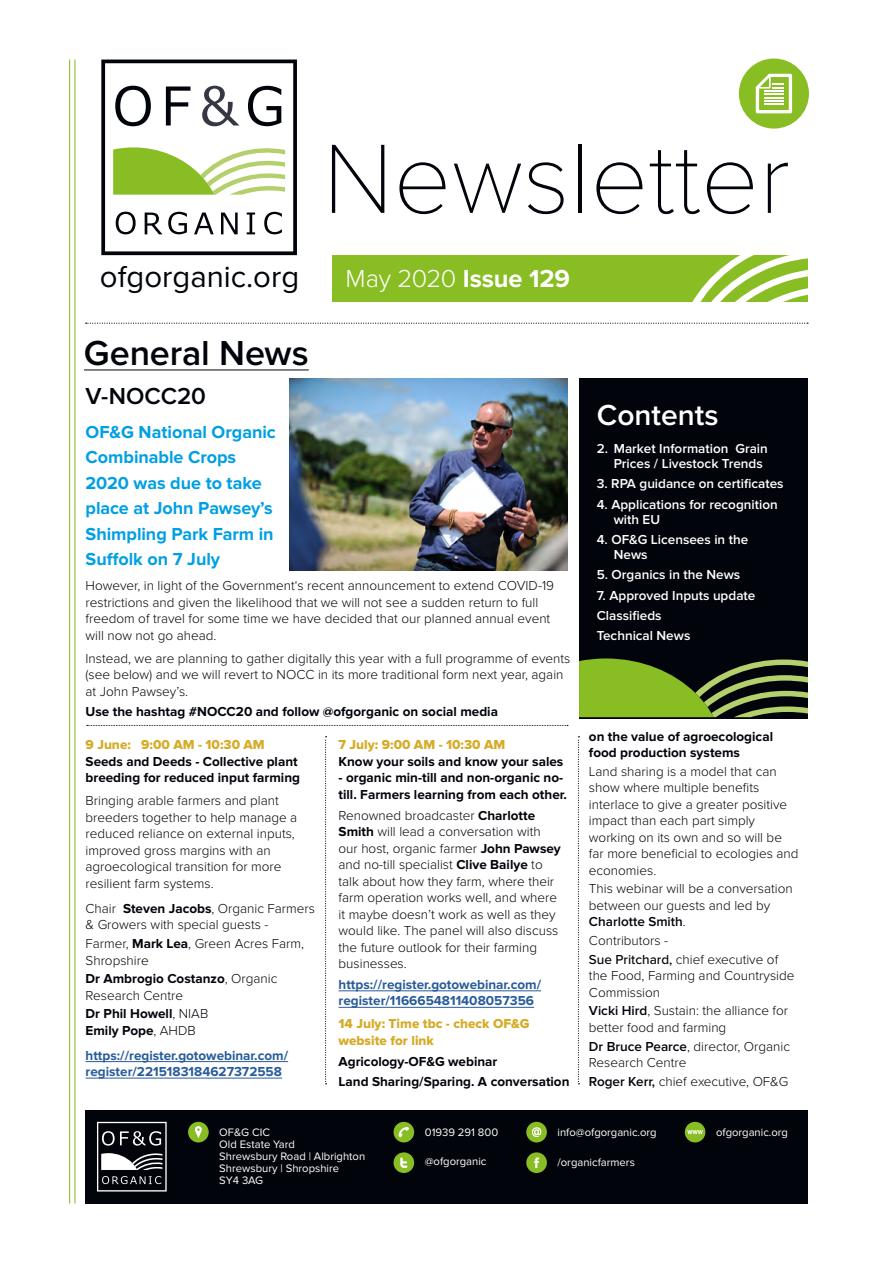
<style>
.page{position:relative;width:893px;height:1263px;background:#fff}
.page>*{position:absolute;margin:0;border:0;box-sizing:border-box;transform-origin:0 0}
.t1{font:100 102px "Proxima Nova T";color:#01040a}
.t2{font:600 36px "Proxima Nova";letter-spacing:-.005em;color:#01040a}
.t3{font:31.2px "Proxima Nova";color:#01040a}
.t4{font:600 30px "Proxima Nova";color:#fff}
.t5{font:700 25.5px "Proxima Nova";letter-spacing:-.005em;color:#fff}
.t6{font:600 24px "Proxima Nova";color:#01040a}
.t7{font:700 18px/25.5px "Proxima Nova";letter-spacing:-.005em;color:#009fe3}
.t8{font:300 13.5px/16.5px "Proxima Nova";color:#01040a}
.t9{font:700 13.5px/16.5px "Proxima Nova";color:#01040a}
.t10{font:600 13.5px/15px "Proxima Nova";color:#fff}
.t11{font:700 13.5px/16.5px "Proxima Nova";color:#275b9b}
.t12{font:13.5px/16.5px "Proxima Nova Extrabld";color:#d5ab27}
.t13{font:11.25px/12px "Proxima Nova";color:#fff}
.s1{font-weight:300}
.s2{font-family:"Proxima Nova Extrabld";font-weight:400;color:#d5ab27}
.s3{font-weight:700}
.s4{font-weight:600}
.s5{font-weight:500}
</style>
<div class="page">
<div style="left:332px;top:255px;width:476px;height:47px;background:#89bd24"></div>
<svg style="left:692px;top:255px;width:116px;height:47px"></svg>
<hr style="left:74px;top:60px;width:1px;height:1143px;background:#89bd24">
<hr style="left:69px;top:60px;width:1px;height:1143px;background:#89bd24">
<svg style="left:101px;top:60px;width:196px;height:195px"></svg>
<svg style="left:86px;top:323px;width:722px;height:1px"></svg>
<div style="left:739px;top:59px;width:70px;height:70px;background:#89bd24;border-radius:50%"></div>
<svg style="left:756px;top:74px;width:36px;height:39px"></svg>
<div style="left:85px;top:1110px;width:723px;height:93px;background:#01040a"></div>
<div style="left:188px;top:1122px;width:21px;height:20px;background:#89bd24;border-radius:50%"></div>
<svg style="left:195px;top:1126px;width:7px;height:12px"></svg>
<div style="left:393px;top:1152px;width:21px;height:21px;background:#89bd24;border-radius:50%"></div>
<svg style="left:400px;top:1157px;width:7px;height:11px"></svg>
<div style="left:393px;top:1122px;width:21px;height:20px;background:#89bd24;border-radius:50%"></div>
<svg style="left:399px;top:1127px;width:10px;height:10px"></svg>
<div style="left:526px;top:1122px;width:21px;height:20px;background:#89bd24;border-radius:50%"></div>
<svg style="left:532px;top:1127px;width:9px;height:10px"></svg>
<div style="left:526px;top:1152px;width:21px;height:21px;background:#89bd24;border-radius:50%"></div>
<svg style="left:534px;top:1157px;width:5px;height:11px"></svg>
<div style="left:685px;top:1122px;width:20px;height:20px;background:#89bd24;border-radius:50%"></div>
<svg style="left:687px;top:1130px;width:16px;height:4px"></svg>
<svg style="left:97px;top:1122px;width:70px;height:69px"></svg>
<div style="left:579px;top:378px;width:228px;height:341px;background:#01040a"></div>
<svg style="left:579px;top:658px;width:228px;height:59px"></svg>
<hr style="left:86px;top:1061px;width:202px;height:1px;background:#275b9b">
<hr style="left:86px;top:1078px;width:196px;height:1px;background:#275b9b">
<hr style="left:339px;top:990px;width:202px;height:1px;background:#275b9b">
<hr style="left:339px;top:1007px;width:195px;height:1px;background:#275b9b">
<hr style="left:84px;top:370px;width:225px;height:1px;background:#01040a">
<svg style="left:325px;top:736px;width:2px;height:348px"></svg>
<svg style="left:87px;top:725px;width:481px;height:1px"></svg>
<img style="left:289px;top:378px;width:278px;height:193px">
<svg style="left:578px;top:736px;width:1px;height:348px"></svg>
<h3 class="t3" style="left:100px;top:259px;width:201px">ofgorganic.org</h3>
<p class="t2" style="left:84px;top:333px;width:226px">General News</p>
<h1 class="t1" style="left:323px;top:120px;width:469px">Newsletter</h1>
<p class="t5" style="left:345px;top:264px;width:226px"><span class="s1">May 2020</span> Issue 129</p>
<p class="t6" style="left:86px;top:382px;width:122px">V-NOCC20</p>
<p class="t7" style="left:86px;top:420px;width:192px">OF&amp;G National Organic<br>Combinable Crops<br>2020 was due to take place at John Pawsey’s<br>Shimpling Park Farm in<br>Suffolk on 7 July</p>
<p class="t8" style="left:86px;top:578px;width:470px">However, in light of the Government‘s recent announcement to extend COVID-19 restrictions and given the likelihood that we will not see a sudden return to full freedom of travel for some time we have decided that our planned annual event will now not go ahead.</p>
<p class="t8" style="left:86px;top:650px;width:486px">Instead, we are planning to gather digitally this year with a full programme of events (see below) and we will revert to NOCC in its more traditional form next year, again at John Pawsey’s.</p>
<p class="t9" style="left:86px;top:704px;width:414px">Use the hashtag #NOCC20 and follow @ofgorganic on social media</p>
<p class="t9" style="left:86px;top:737px;width:216px"><span class="s2">9 June: 9:00 AM - 10:30 AM<br></span>Seeds and Deeds - Collective plant breeding for reduced input farming</p>
<p class="t8" style="left:86px;top:793px;width:213px">Bringing arable farmers and plant breeders together to help manage a reduced reliance on external inputs, improved gross margins with an agroecological transition for more resilient farm systems.</p>
<p class="t8" style="left:86px;top:900px;width:231px">Chair <span class="s3">Steven Jacobs</span>, Organic Farmers &amp; Growers with special guests -</p>
<p class="t8" style="left:86px;top:936px;width:220px">Farmer, <span class="s3">Mark Lea</span>, Green Acres Farm,<br>Shropshire</p>
<p class="t8" style="left:86px;top:971px;width:193px"><span class="s3">Dr Ambrogio Costanzo</span>, Organic<br>Research Centre</p>
<p class="t9" style="left:86px;top:1006px;width:124px">Dr Phil Howell<span class="s1">, NIAB<br></span>Emily Pope<span class="s1">, AHDB</span></p>
<p class="t11" style="left:86px;top:1048px;width:204px">https://register.gotowebinar.com/ register/2215183184627372558</p>
<p class="t9" style="left:339px;top:737px;width:226px"><span class="s2">7 July: 9:00 AM - 10:30 AM<br></span>Know your soils and know your sales</p>
<p class="t9" style="left:339px;top:770px;width:230px">- organic min-till and non-organic no&shy;till. Farmers learning from each other.</p>
<p class="t8" style="left:339px;top:807px;width:224px">Renowned broadcaster <span class="s3">Charlotte Smith</span> will lead a conversation with our host, organic farmer <span class="s3">John Pawsey </span>and no-till specialist <span class="s3">Clive Bailye</span> to talk about how they farm, where their farm operation works well, and where it maybe doesn’t work as well as they would like. The panel will also discuss the future outlook for their farming businesses.</p>
<p class="t11" style="left:339px;top:977px;width:204px">https://register.gotowebinar.com/ register/1166654811408057356</p>
<p class="t12" style="left:339px;top:1016px;width:193px">14 July: Time tbc - check OF&amp;G website for link</p>
<p class="t9" style="left:339px;top:1051px;width:232px;line-height:20.7px">Agricology-OF&amp;G webinar<br>Land Sharing/Sparing. A conversation</p>
<h3 class="t4" style="left:597px;top:398px;width:123px">Contents</h3>
<p class="t10" style="left:614px;top:441px;width:156px;text-indent:-17px">2. Market Information Grain<br>Prices / Livestock Trends</p>
<p class="t10" style="left:597px;top:477px;width:188px">3. RPA guidance on certificates</p>
<p class="t10" style="left:614px;top:497px;width:165px;text-indent:-17px">4. Applications for recognition with EU</p>
<p class="t10" style="left:614px;top:532px;width:136px;text-indent:-17px">4. OF&amp;G Licensees in the<br>News</p>
<p class="t10" style="left:597px;top:568px;width:145px">5. Organics in the News</p>
<p class="t10" style="left:597px;top:585px;width:160px;line-height:20.2px">7. Approved Inputs update<br>Classifieds<br>Technical News</p>
<p class="t9" style="left:589px;top:729px;width:186px">on the value of agroecological food production systems</p>
<p class="t8" style="left:589px;top:763px;width:211px">Land sharing is a model that can show where multiple benefits interlace to give a greater positive impact than each part simply working on its own and so will be far more beneficial to ecologies and economies.</p>
<p class="t8" style="left:589px;top:881px;width:205px">This webinar will be a conversation between our guests and led by<br><span class="s4">Charlotte Smith</span>.</p>
<p class="t8" style="left:589px;top:932px;width:191px;line-height:18.6px">Contributors -<br><span class="s5">Sue Pritchard,</span> chief executive of</p>
<p class="t8" style="left:589px;top:968px;width:207px">the Food, Farming and Countryside<br>Commission</p>
<p class="t8" style="left:589px;top:1003px;width:201px"><span class="s4">Vicki Hird</span>, Sustain: the alliance for better food and farming</p>
<p class="t8" style="left:589px;top:1038px;width:203px"><span class="s4">Dr Bruce Pearce</span>, director, Organic<br>Research Centre</p>
<p class="t8" style="left:589px;top:1073px;width:201px"><span class="s4">Roger Kerr,</span> chief executive, OF&amp;G</p>
<p class="t13" style="left:219px;top:1126px;width:147px">OF&amp;G CIC<br>Old Estate Yard<br>Shrewsbury Road | Albrighton<br>Shrewsbury | Shropshire<br>SY4 3AG</p>
<p class="t13" style="left:425px;top:1126px;width:75px">01939 291 800</p>
<p class="t13" style="left:425px;top:1156px;width:63px">@ofgorganic</p>
<p class="t13" style="left:558px;top:1126px;width:101px">info@ofgorganic.org</p>
<p class="t13" style="left:558px;top:1156px;width:79px">/organicfarmers</p>
<p class="t13" style="left:716px;top:1126px;width:74px">ofgorganic.org</p>
</div>
